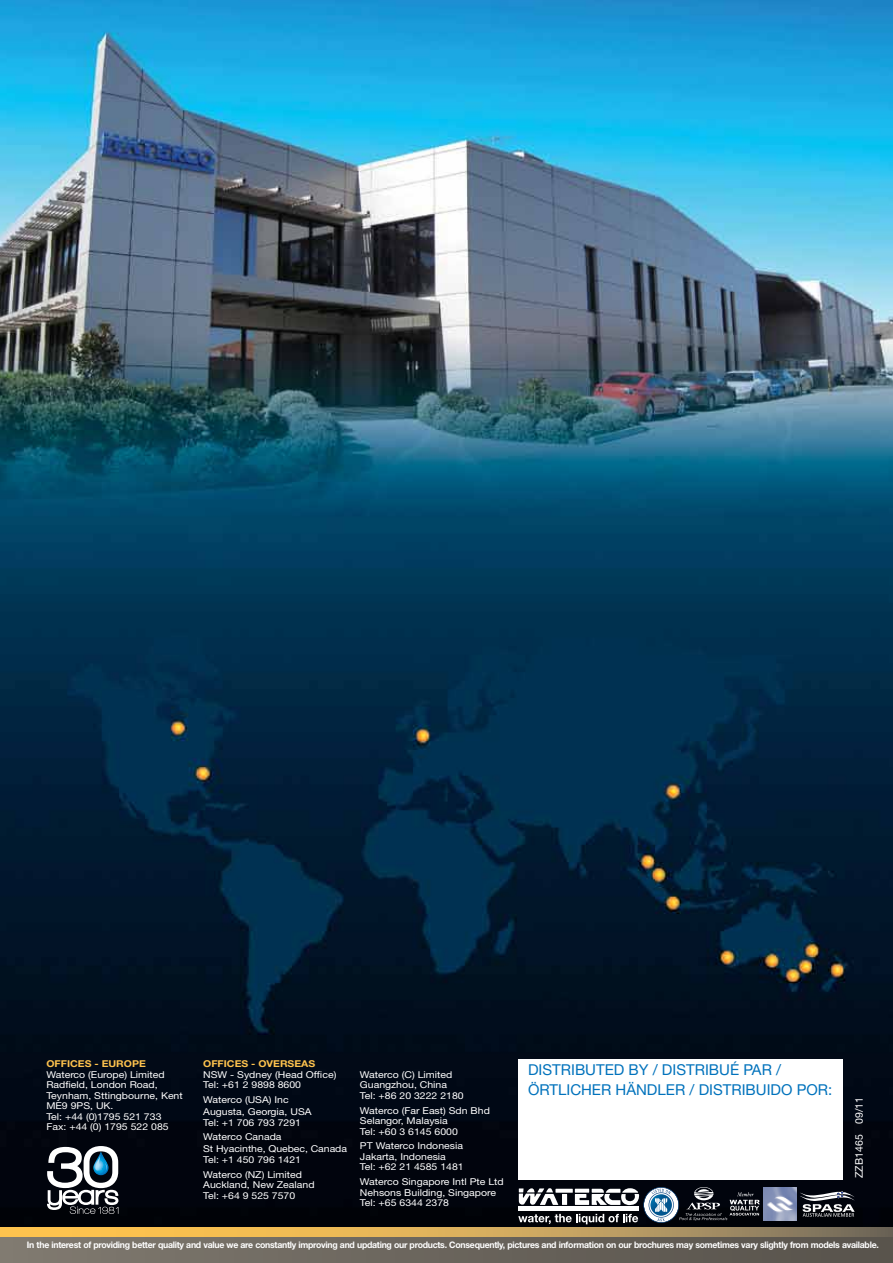
<style>
.page{position:relative;width:893px;height:1263px;background:#fff}
.page>*{position:absolute;margin:0;border:0;box-sizing:border-box;transform-origin:0 0}
.t1{font:15px "Helvetica Neue";color:#0072bc}
.t2{font:10.5px "Helvetica Neue";color:#fff}
.t3{font:9.45px/10.5px "Helvetica Neue";color:#fff;scale:1.11 1}
.t4{font:700 9.45px "Helvetica Neue";color:#fec34e;scale:1.11 1}
.t5{font:700 9px "Helvetica Neue";letter-spacing:-.03em;color:#fff}
</style>
<div class="page">
<img style="left:0;top:0;width:893px;height:1227px">
<div style="left:518px;top:1059px;width:324px;height:121px;background:#fff"></div>
<div style="left:0;top:1227px;width:893px;height:36px;background:linear-gradient(to right,#807970,#56514a)"></div>
<svg style="left:0;top:1228px;width:893px;height:9px;background:#cea659"></svg>
<svg style="left:47px;top:1146px;width:71px;height:68px"></svg>
<img style="left:763px;top:1187px;width:33px;height:33px">
<svg style="left:799px;top:1191px;width:56px;height:26px"></svg>
<svg style="left:518px;top:1187px;width:242px;height:37px"></svg>
<p class="t4" style="left:46px;top:1058px;width:91px">OFFICES - EUROPE</p>
<p class="t3" style="left:46px;top:1069px;width:124px">Waterco (Europe) Limited<br>Radfield, London Road,<br>Teynham, Sttingbourne, Kent<br>ME9 9PS, UK.<br>Tel: +44 (0)1795 521 733<br>Fax: +44 (0) 1795 522 085</p>
<p class="t4" style="left:203px;top:1058px;width:102px">OFFICES - OVERSEAS</p>
<p class="t3" style="left:203px;top:1069px;width:122px">NSW - Sydney (Head Office)<br>Tel: +61 2 9898 8600</p>
<p class="t3" style="left:203px;top:1094px;width:99px;line-height:12px">Waterco (USA) Inc<br>Augusta, Georgia, USA</p>
<p class="t3" style="left:203px;top:1115px;width:90px;line-height:14.7px">Tel: +1 706 793 7291<br>Waterco Canada</p>
<p class="t3" style="left:203px;top:1144px;width:131px">St Hyacinthe, Quebec, Canada<br>Tel: +1 450 796 1421</p>
<p class="t3" style="left:203px;top:1169px;width:102px">Waterco (NZ) Limited<br>Auckland, New Zealand<br>Tel: +64 9 525 7570</p>
<p class="t3" style="left:360px;top:1069px;width:95px">Waterco (C) Limited<br>Guangzhou, China<br>Tel: +86 20 3222 2180</p>
<p class="t3" style="left:360px;top:1105px;width:119px">Waterco (Far East) Sdn Bhd<br>Selangor, Malaysia<br>Tel: +60 3 6145 6000</p>
<p class="t3" style="left:360px;top:1141px;width:95px">PT Waterco Indonesia<br>Jakarta, Indonesia<br>Tel: +62 21 4585 1481</p>
<p class="t3" style="left:360px;top:1176px;width:131px">Waterco Singapore Intl Pte Ltd<br>Nehsons Building, Singapore<br>Tel: +65 6344 2378</p>
<h1 class="t1" style="left:528px;top:1061px;width:10px">distributed</h1>
<h1 class="t1" style="left:629px;top:1061px;width:43px">by / distribu</h1>
<h1 class="t1" style="left:730px;top:1061px;width:24px">é par</h1>
<h1 class="t1" style="left:776px;top:1061px;width:6px">/</h1>
<h1 class="t1" style="left:528px;top:1080px;width:180px">ÖRTLICHER HÄNDLER / distribuido</h1>
<h1 class="t1" style="left:797px;top:1080px;width:11px">por</h1>
<h1 class="t1" style="left:828px;top:1080px;width:6px">:</h1>
<p class="t2" style="left:853px;top:1178px;width:82px;rotate:-90deg">ZZB1465 09/11</p>
<p class="t5" style="left:27px;top:1239px;width:853px">In the interest of providing better quality and value we are constantly improving and updating our products. Consequently, pictures and information on our brochures may sometimes vary slightly from models available.</p>
</div>
